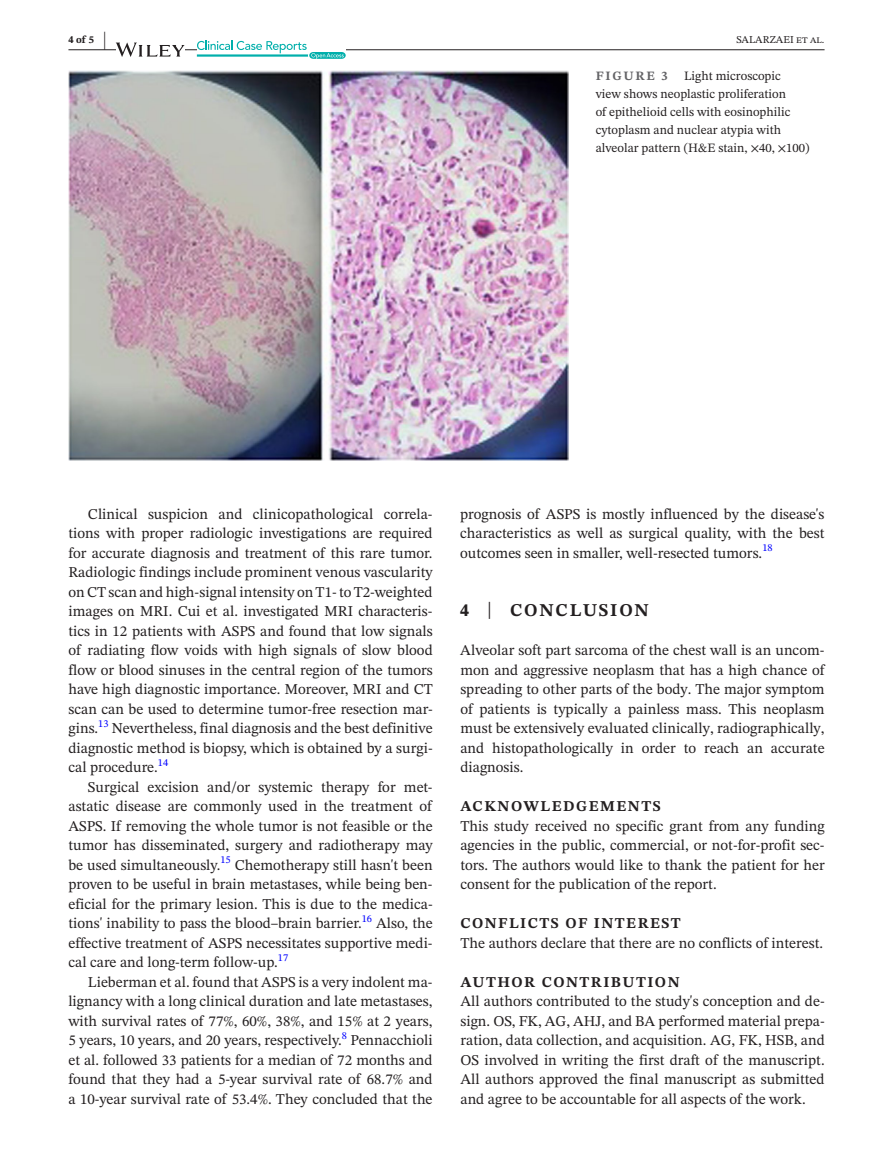
<style>
.page{position:relative;width:893px;height:1174px;background:#fff}
.page>*{position:absolute;margin:0;border:0;box-sizing:border-box;transform-origin:0 0}
.t1{font:700 18px "STIX Two Text";letter-spacing:.1em;color:#231f20}
.t2{font:15px/19.5px "STIX Two Text";color:#231f20;text-align:justify}
.t3{font:700 15px "STIX Two Text";letter-spacing:.1em;color:#231f20}
.t4{font:12.75px/18px "STIX Two Text";color:#231f20}
.t5{font:700 12.75px "STIX Two Text";letter-spacing:.14em;color:#636366}
.t6{font:10.5px "STIX Two Text";color:#231f20}
.t7{font:10.5px "STIX Two Text";color:#00f}
.t8{font:700 10.5px "STIX Two Text";color:#231f20}
.s1{font-size:21px}
.s2{font-weight:400;font-size:23.7px}
</style>
<div class="page">
<hr style="left:68px;top:49px;width:756px;height:1px;background:#231f20">
<svg style="left:116px;top:43px;width:69px;height:14px"></svg>
<svg style="left:197px;top:41px;width:149px;height:18px"></svg>
<img style="left:68px;top:70px;width:500px;height:391px">
<p class="t8" style="left:68px;top:32px;width:39px">4 of 5 <span class="s1">|</span></p>
<p class="t6" style="left:736px;top:32px;width:89px">SALARZAEI et al.</p>
<p class="t4" style="left:596px;top:66px;width:215px;text-indent:88px">Light microscopic<br>view shows neoplastic proliferation<br>of epithelioid cells with eosinophilic cytoplasm and nuclear atypia with alveolar pattern (H&amp;E stain, ×40, ×100)</p>
<p class="t5" style="left:596px;top:66px;width:74px">FIGURE 3</p>
<p class="t2" style="left:68px;top:504px;width:366px;text-indent:20px">Clinical suspicion and clinicopathological correla&shy;tions with proper radiologic investigations are required for accurate diagnosis and treatment of this rare tumor.<br>Radiologic findings include prominent venous vascularity on CT scan and high-signal intensity onT1- toT2-weighted images on MRI. Cui et al. investigated MRI characteris&shy;tics in 12 patients with ASPS and found that low signals of radiating flow voids with high signals of slow blood flow or blood sinuses in the central region of the tumors have high diagnostic importance. Moreover, MRI and CT scan can be used to determine tumor-free resection mar&shy;gins.</p>
<p class="t7" style="left:98px;top:715px;width:12px">13</p>
<p class="t2" style="left:68px;top:718px;width:366px;text-indent:43px">Nevertheless, final diagnosis and the best definitive diagnostic method is biopsy, which is obtained by a surgi&shy;cal procedure.</p>
<p class="t7" style="left:158px;top:754px;width:12px">14</p>
<p class="t2" style="left:68px;top:777px;width:366px;text-indent:20px">Surgical excision and/or systemic therapy for met&shy;astatic disease are commonly used in the treatment of ASPS. If removing the whole tumor is not feasible or the tumor has disseminated, surgery and radiotherapy may be used simultaneously.</p>
<p class="t7" style="left:220px;top:852px;width:12px">15</p>
<p class="t2" style="left:68px;top:855px;width:366px;text-indent:166px">Chemotherapy still hasn't been proven to be useful in brain metastases, while being ben&shy;eficial for the primary lesion. This is due to the medica&shy;tions' inability to pass the blood–brain barrier.</p>
<p class="t7" style="left:362px;top:910px;width:12px">16</p>
<p class="t2" style="left:68px;top:913px;width:366px;text-indent:308px">Also, the effective treatment of ASPS necessitates supportive medi&shy;cal care and long-term follow-up.</p>
<p class="t7" style="left:278px;top:949px;width:12px">17</p>
<p class="t2" style="left:68px;top:972px;width:366px;text-indent:20px">Lieberman et al. found that ASPS is a very indolent ma&shy;lignancy with a long clinical duration and late metastases, with survival rates of 77%, 60%, 38%, and 15% at 2 years, 5 years, 10 years, and 20 years, respectively.</p>
<p class="t7" style="left:342px;top:1027px;width:7px">8</p>
<p class="t2" style="left:68px;top:1030px;width:366px;text-indent:282px">Pennacchioli et al. followed 33 patients for a median of 72 months and found that they had a 5-year survival rate of 68.7% and a 10-year survival rate of 53.4%. They concluded that the</p>
<p class="t2" style="left:460px;top:504px;width:366px">prognosis of ASPS is mostly influenced by the disease's characteristics as well as surgical quality, with the best outcomes seen in smaller, well-resected tumors.</p>
<p class="t7" style="left:762px;top:540px;width:12px">18</p>
<p class="t1" style="left:460px;top:597px;width:190px">4 <span class="s2">|</span> CONCLUSION</p>
<p class="t2" style="left:460px;top:640px;width:366px">Alveolar soft part sarcoma of the chest wall is an uncom&shy;mon and aggressive neoplasm that has a high chance of spreading to other parts of the body. The major symptom of patients is typically a painless mass. This neoplasm must be extensively evaluated clinically, radiographically, and histopathologically in order to reach an accurate diagnosis.</p>
<p class="t3" style="left:460px;top:795px;width:202px">ACKNOWLEDGEMENTS</p>
<p class="t2" style="left:460px;top:816px;width:366px">This study received no specific grant from any funding agencies in the public, commercial, or not-for-profit sec&shy;tors. The authors would like to thank the patient for her consent for the publication of the report.</p>
<p class="t3" style="left:460px;top:912px;width:222px">CONFLICTS OF INTEREST</p>
<p class="t2" style="left:460px;top:933px;width:364px">The authors declare that there are no conflicts of interest.</p>
<p class="t3" style="left:460px;top:971px;width:221px">AUTHOR CONTRIBUTION</p>
<p class="t2" style="left:460px;top:991px;width:366px">All authors contributed to the study's conception and de&shy;sign. OS, FK, AG, AHJ, and BA performed material prepa&shy;ration, data collection, and acquisition. AG, FK, HSB, and OS involved in writing the first draft of the manuscript.<br>All authors approved the final manuscript as submitted and agree to be accountable for all aspects of the work.</p>
</div>
